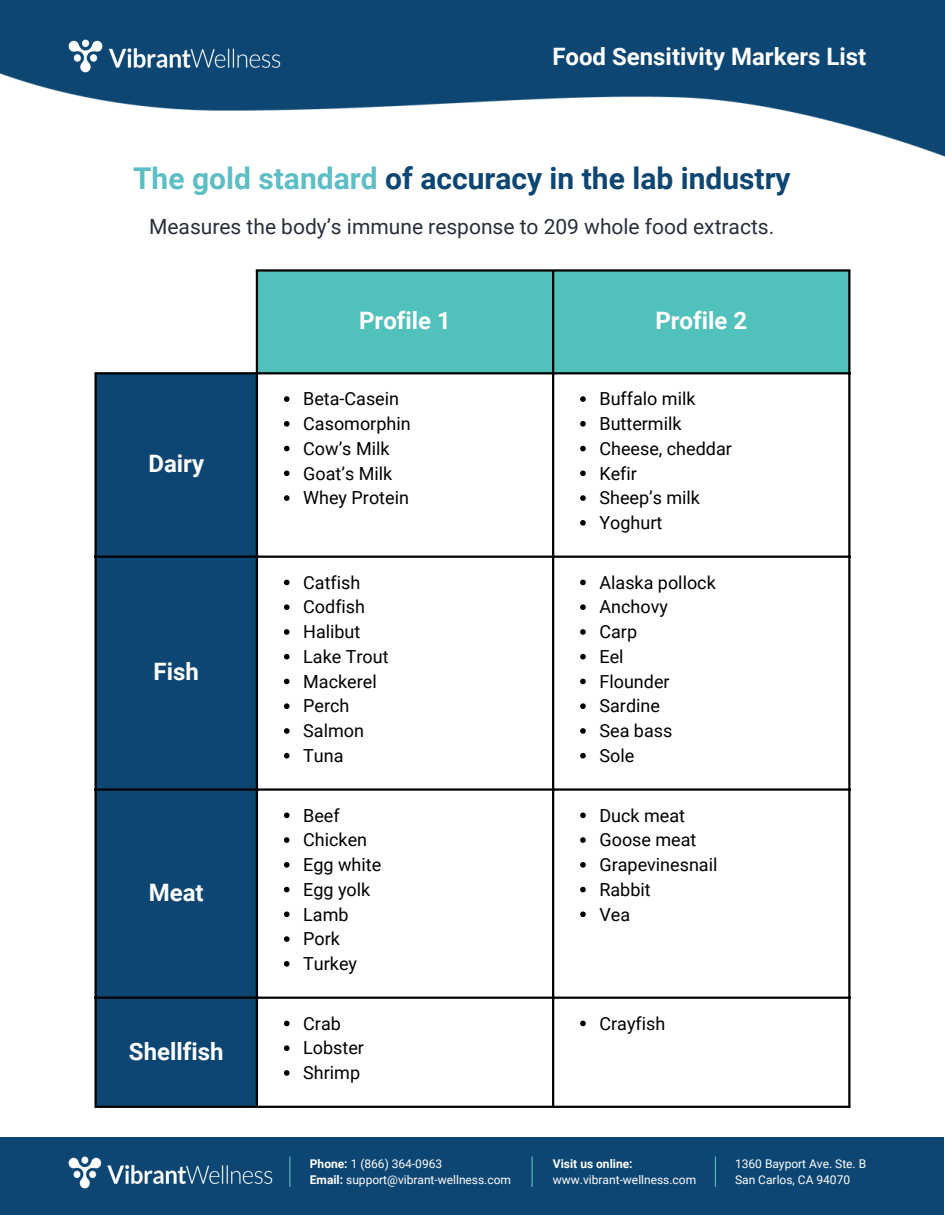
<style>
.page{position:relative;width:945px;height:1215px;background:#fff}
.page>*{position:absolute;margin:0;border:0;box-sizing:border-box;transform-origin:0 0}
.t1{font:700 30px "Roboto";color:#0d4672}
.t2{font:700 24px "Roboto";color:#fff}
.t3{font:21px "Roboto";color:#282f3c}
.t4{font:18px/24.8px "Roboto";color:#000}
.t5{font:12px/16px "Roboto";color:#fff}
.t6{font:700 12px "Roboto";color:#fff}
.s1{color:#5dbec6}
.s2{font-weight:700}
</style>
<div class="page">
<div style="left:0;top:1138px;width:944px;height:77px;background:#0d4672"></div>
<img style="left:69px;top:1157px;width:203px;height:31px">
<hr style="left:289px;top:1157px;width:1px;height:30px;background:#5dbec6">
<hr style="left:532px;top:1157px;width:1px;height:30px;background:#5dbec6">
<hr style="left:715px;top:1157px;width:1px;height:30px;background:#5dbec6">
<img style="left:0;top:0;width:945px;height:157px">
<img style="left:69px;top:40px;width:211px;height:32px">
<div style="left:258px;top:272px;width:590px;height:100px;background:#51c1bb"></div>
<div style="left:97px;top:374px;width:159px;height:732px;background:#0d4672"></div>
<svg style="left:284px;top:396px;width:6px;height:6px"></svg>
<svg style="left:284px;top:421px;width:6px;height:6px"></svg>
<svg style="left:284px;top:446px;width:6px;height:5px"></svg>
<svg style="left:284px;top:471px;width:6px;height:5px"></svg>
<svg style="left:284px;top:495px;width:6px;height:6px"></svg>
<svg style="left:580px;top:396px;width:6px;height:6px"></svg>
<svg style="left:580px;top:421px;width:6px;height:6px"></svg>
<svg style="left:580px;top:446px;width:6px;height:5px"></svg>
<svg style="left:580px;top:471px;width:6px;height:5px"></svg>
<svg style="left:580px;top:495px;width:6px;height:6px"></svg>
<svg style="left:580px;top:520px;width:6px;height:6px"></svg>
<svg style="left:284px;top:580px;width:6px;height:5px"></svg>
<svg style="left:284px;top:604px;width:6px;height:6px"></svg>
<svg style="left:284px;top:629px;width:6px;height:6px"></svg>
<svg style="left:284px;top:654px;width:6px;height:6px"></svg>
<svg style="left:284px;top:679px;width:6px;height:5px"></svg>
<svg style="left:284px;top:703px;width:6px;height:6px"></svg>
<svg style="left:284px;top:728px;width:6px;height:6px"></svg>
<svg style="left:284px;top:753px;width:6px;height:6px"></svg>
<svg style="left:580px;top:580px;width:6px;height:5px"></svg>
<svg style="left:580px;top:604px;width:6px;height:6px"></svg>
<svg style="left:580px;top:629px;width:6px;height:6px"></svg>
<svg style="left:580px;top:654px;width:6px;height:6px"></svg>
<svg style="left:580px;top:679px;width:6px;height:5px"></svg>
<svg style="left:580px;top:703px;width:6px;height:6px"></svg>
<svg style="left:580px;top:728px;width:6px;height:6px"></svg>
<svg style="left:580px;top:753px;width:6px;height:6px"></svg>
<svg style="left:284px;top:813px;width:6px;height:5px"></svg>
<svg style="left:284px;top:837px;width:6px;height:6px"></svg>
<svg style="left:284px;top:862px;width:6px;height:6px"></svg>
<svg style="left:284px;top:887px;width:6px;height:5px"></svg>
<svg style="left:284px;top:912px;width:6px;height:5px"></svg>
<svg style="left:284px;top:936px;width:6px;height:6px"></svg>
<svg style="left:284px;top:961px;width:6px;height:6px"></svg>
<svg style="left:580px;top:813px;width:6px;height:5px"></svg>
<svg style="left:580px;top:837px;width:6px;height:6px"></svg>
<svg style="left:580px;top:862px;width:6px;height:6px"></svg>
<svg style="left:580px;top:887px;width:6px;height:5px"></svg>
<svg style="left:580px;top:912px;width:6px;height:5px"></svg>
<svg style="left:284px;top:1021px;width:6px;height:5px"></svg>
<svg style="left:284px;top:1045px;width:6px;height:6px"></svg>
<svg style="left:284px;top:1070px;width:6px;height:6px"></svg>
<svg style="left:580px;top:1021px;width:6px;height:5px"></svg>
<hr style="left:94px;top:374px;width:3px;height:732px;background:#000">
<hr style="left:256px;top:272px;width:2px;height:834px;background:#000">
<hr style="left:552px;top:272px;width:2px;height:834px;background:#000">
<hr style="left:848px;top:272px;width:2px;height:834px;background:#000">
<hr style="left:256px;top:269px;width:594px;height:3px;background:#000">
<hr style="left:94px;top:372px;width:756px;height:2px;background:#000">
<hr style="left:94px;top:556px;width:756px;height:2px;background:#000">
<hr style="left:94px;top:788px;width:756px;height:3px;background:#000">
<hr style="left:94px;top:997px;width:756px;height:2px;background:#000">
<hr style="left:94px;top:1106px;width:756px;height:2px;background:#000">
<h2 class="t2" style="left:552px;top:43px;width:315px">Food Sensitivity Markers List</h2>
<h1 class="t1" style="left:133px;top:161px;width:659px"><span class="s1">The gold standard</span> of accuracy in the lab industry</h1>
<p class="t3" style="left:149px;top:215px;width:627px">Measures the body’s immune response to 209 whole food extracts.</p>
<h2 class="t2" style="left:148px;top:450px;width:57px">Dairy</h2>
<h2 class="t2" style="left:154px;top:658px;width:47px">Fish</h2>
<h2 class="t2" style="left:149px;top:879px;width:56px">Meat</h2>
<h2 class="t2" style="left:129px;top:1037px;width:96px">Shellfish</h2>
<h2 class="t2" style="left:359px;top:307px;width:93px">Profile 1</h2>
<h2 class="t2" style="left:655px;top:307px;width:93px">Profile 2</h2>
<p class="t4" style="left:303px;top:387px;width:109px">Beta-Casein<br>Casomorphin<br>Cow’s Milk<br>Goat’s Milk<br>Whey Protein</p>
<p class="t4" style="left:599px;top:387px;width:134px">Buffalo milk<br>Buttermilk<br>Cheese, cheddar<br>Kefir<br>Sheep’s milk<br>Yoghurt</p>
<p class="t4" style="left:303px;top:570px;width:87px">Catfish<br>Codfish<br>Halibut<br>Lake Trout<br>Mackerel<br>Perch<br>Salmon<br>Tuna</p>
<p class="t4" style="left:599px;top:570px;width:118px">Alaska pollock<br>Anchovy<br>Carp<br>Eel<br>Flounder<br>Sardine<br>Sea bass<br>Sole</p>
<p class="t4" style="left:303px;top:803px;width:80px">Beef<br>Chicken<br>Egg white<br>Egg yolk<br>Lamb<br>Pork<br>Turkey</p>
<p class="t4" style="left:599px;top:803px;width:119px">Duck meat<br>Goose meat<br>Grapevinesnail<br>Rabbit<br>Vea</p>
<p class="t4" style="left:303px;top:1011px;width:62px">Crab<br>Lobster<br>Shrimp</p>
<p class="t4" style="left:599px;top:1011px;width:67px">Crayfish</p>
<p class="t5" style="left:310px;top:1156px;width:203px"><span class="s2">Phone:</span> 1 (866) 364-0963<br><span class="s2">Email:</span> support@vibrant-wellness.com</p>
<p class="t6" style="left:553px;top:1157px;width:81px">Visit us online:</p>
<p class="t5" style="left:553px;top:1172px;width:145px">www.vibrant-wellness.com</p>
<p class="t5" style="left:735px;top:1156px;width:133px">1360 Bayport Ave. Ste. B<br>San Carlos, CA 94070</p>
</div>
